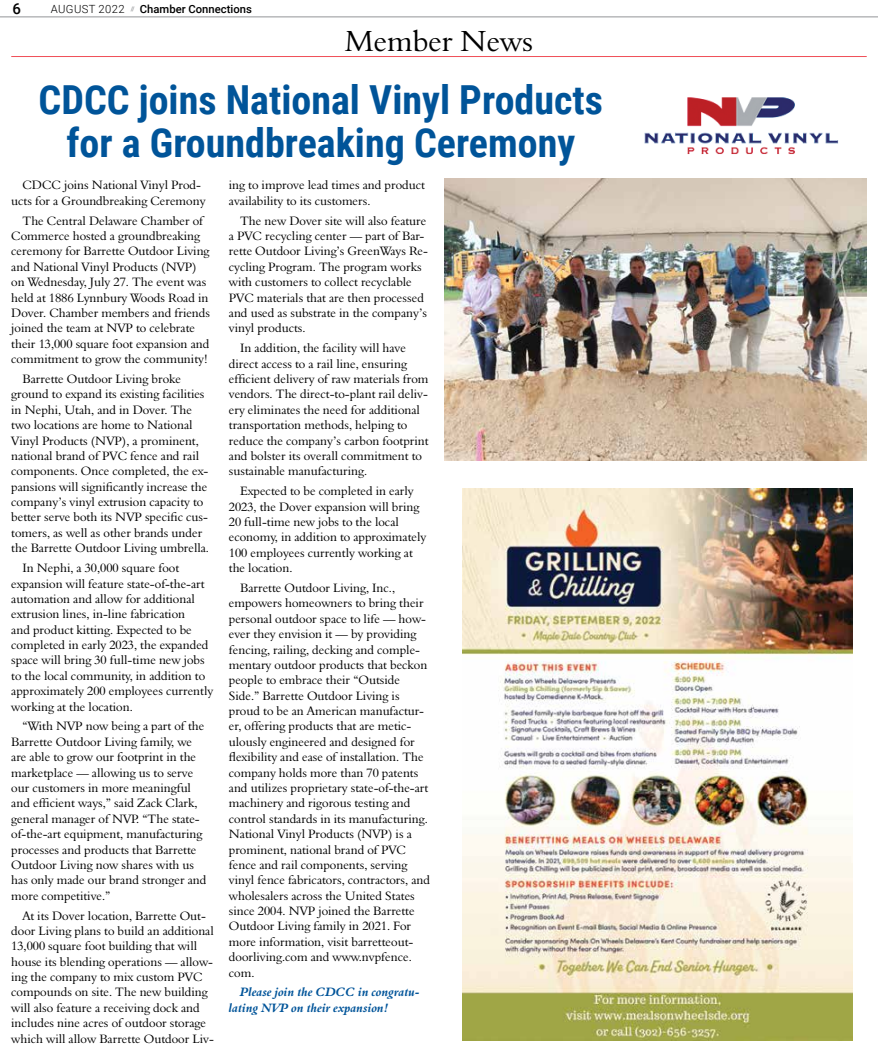
<style>
.page{position:relative;width:878px;height:1058px;background:#fff}
.page>*{position:absolute;margin:0;border:0;box-sizing:border-box;transform-origin:0 0}
.t1{font:700 40px/42.5px "Roboto Condensed";color:#005499;text-align:center}
.t2{font:30px "Aldine 401 BT Roman A";color:#000}
.t3{font:500 15px "Roboto";color:#000}
.t4{font:12.5px/15.4px "Aldine 401 BT Roman A";color:#000}
.t5{font:12.5px/15.4px "Aldine 401 BT Bold Italic A";color:#005499}
.t6{font:500 11.25px "Roboto";color:#000}
.t7{font:300 11.25px "Roboto";letter-spacing:.035em;color:#000}
</style>
<div class="page">
<hr style="left:0;top:17px;width:878px;height:1px;background:#939598">
<hr style="left:11px;top:56px;width:855px;height:1px;background:#f04e58">
<img style="left:462px;top:489px;width:390px;height:551px">
<img style="left:644px;top:97px;width:194px;height:57px">
<img style="left:444px;top:179px;width:422px;height:281px">
<p class="t3" style="left:13px;top:-2px;width:10px">6</p>
<p class="t6" style="left:140px;top:1px;width:113px">Chamber Connections</p>
<p class="t7" style="left:51px;top:1px;width:85px">AUGUST 2022 <sup>//</sup></p>
<h2 class="t2" style="left:345px;top:22px;width:190px">Member News</h2>
<h1 class="t1" style="left:39px;top:77px;width:566px">CDCC joins National Vinyl Products for a Groundbreaking Ceremony</h1>
<p class="t4" style="left:11px;top:177px;width:196px;text-align:center">CDCC joins National Vinyl Prod&shy;ucts for a Groundbreaking Ceremony</p>
<p class="t4" style="left:11px;top:213px;width:200px;text-indent:11px">The Central Delaware Chamber of Commerce hosted a groundbreaking ceremony for Barrette Outdoor Living and National Vinyl Products (NVP) on Wednesday, July 27. The event was held at 1886 Lynnbury Woods Road in Dover. Chamber members and friends joined the team at NVP to celebrate their 13,000 square foot expansion and commitment to grow the community!</p>
<p class="t4" style="left:11px;top:371px;width:199px;text-indent:11px">Barrette Outdoor Living broke ground to expand its existing facilities in Nephi, Utah, and in Dover. The two locations are home to National Vinyl Products (NVP), a prominent, national brand of PVC fence and rail components. Once completed, the ex&shy;pansions will significantly increase the company’s vinyl extrusion capacity to better serve both its NVP specific cus&shy;tomers, as well as other brands under the Barrette Outdoor Living umbrella.</p>
<p class="t4" style="left:11px;top:560px;width:203px;text-indent:11px">In Nephi, a 30,000 square foot expansion will feature state-of-the-art automation and allow for additional extrusion lines, in-line fabrication<br>and product kitting. Expected to be completed in early 2023, the expanded space will bring 30 full-time new jobs to the local community, in addition to approximately 200 employees currently working at the location.</p>
<p class="t4" style="left:11px;top:718px;width:197px;text-indent:11px">“With NVP now being a part of the Barrette Outdoor Living family, we are able to grow our footprint in the marketplace — allowing us to serve our customers in more meaningful and efficient ways,” said Zack Clark, general manager of NVP. “The state&shy;of-the-art equipment, manufacturing processes and products that Barrette Outdoor Living now shares with us has only made our brand stronger and more competitive.”</p>
<p class="t4" style="left:11px;top:907px;width:204px;text-indent:11px">At its Dover location, Barrette Out&shy;door Living plans to build an additional 13,000 square foot building that will house its blending operations — allow&shy;ing the company to mix custom PVC compounds on site. The new building will also feature a receiving dock and includes nine acres of outdoor storage which will allow Barrette Outdoor Liv-</p>
<p class="t4" style="left:229px;top:177px;width:198px">ing to improve lead times and product availability to its customers.</p>
<p class="t4" style="left:229px;top:213px;width:201px;text-indent:11px">The new Dover site will also feature a PVC recycling center — part of Bar&shy;rette Outdoor Living’s GreenWays Re&shy;cycling Program. The program works with customers to collect recyclable PVC materials that are then processed and used as substrate in the company’s vinyl products.</p>
<p class="t4" style="left:229px;top:340px;width:201px;text-indent:11px">In addition, the facility will have direct access to a rail line, ensuring efficient delivery of raw materials from vendors. The direct-to-plant rail deliv&shy;ery eliminates the need for additional transportation methods, helping to reduce the company’s carbon footprint and bolster its overall commitment to sustainable manufacturing.</p>
<p class="t4" style="left:229px;top:483px;width:199px;text-indent:11px">Expected to be completed in early<br>2023, the Dover expansion will bring<br>20 full-time new jobs to the local economy, in addition to approximately<br>100 employees currently working at the location.</p>
<p class="t4" style="left:229px;top:580px;width:203px;text-indent:11px">Barrette Outdoor Living, Inc., empowers homeowners to bring their personal outdoor space to life — how&shy;ever they envision it — by providing fencing, railing, decking and comple&shy;mentary outdoor products that beckon people to embrace their “Outside Side.” Barrette Outdoor Living is proud to be an American manufactur&shy;er, offering products that are metic&shy;ulously engineered and designed for flexibility and ease of installation. The company holds more than 70 patents and utilizes proprietary state-of-the-art machinery and rigorous testing and control standards in its manufacturing.<br>National Vinyl Products (NVP) is a prominent, national brand of PVC fence and rail components, serving vinyl fence fabricators, contractors, and wholesalers across the United States since 2004. NVP joined the Barrette Outdoor Living family in 2021. For more information, visit barretteout&shy;doorliving.com and www.nvpfence. com.</p>
<p class="t5" style="left:229px;top:984px;width:193px;text-indent:11px">Please join the CDCC in congratu&shy;lating NVP on their expansion!</p>
</div>
